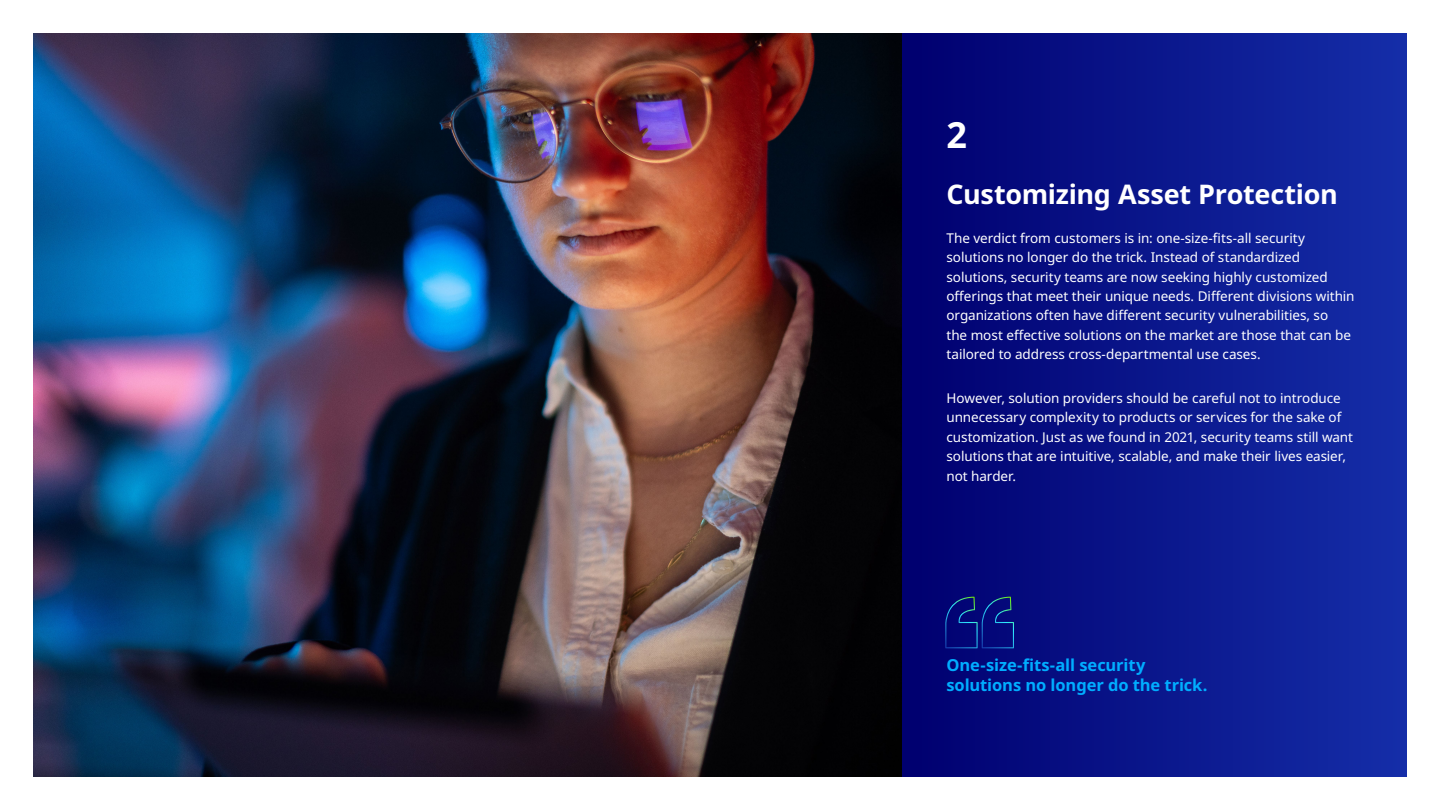
<style>
.page{position:relative;width:1440px;height:810px;background:#fff}
.page>*{position:absolute;margin:0;border:0;box-sizing:border-box;transform-origin:0 0}
.t1{font:700 36px "Noto Sans";color:#fff}
.t2{font:700 27px "Noto Sans";letter-spacing:-.01em;color:#fff}
.t3{font:700 16.5px/19.8px "Noto Sans";letter-spacing:-.005em;color:#00adff}
.t4{font:13.5px/19.5px "Noto Sans";letter-spacing:-.005em;color:#fff}
</style>
<div class="page">
<div style="left:902px;top:34px;width:504px;height:742px;background:linear-gradient(to right,#00006e,#152ea8)"></div>
<img style="left:34px;top:34px;width:868px;height:742px">
<svg style="left:945px;top:597px;width:69px;height:51px;background:#07187e"></svg>
<h1 class="t1" style="left:946px;top:110px;width:22px">2</h1>
<h2 class="t2" style="left:946px;top:176px;width:393px">Customizing Asset Protection</h2>
<p class="t4" style="left:946px;top:228px;width:410px">The verdict from customers is in: one-size-fits-all security solutions no longer do the trick. Instead of standardized solutions, security teams are now seeking highly customized offerings that meet their unique needs. Different divisions within organizations often have different security vulnerabilities, so<br>the most effective solutions on the market are those that can be tailored to address cross-departmental use cases.</p>
<p class="t4" style="left:946px;top:388px;width:408px">However, solution providers should be careful not to introduce unnecessary complexity to products or services for the sake of customization. Just as we found in 2021, security teams still want solutions that are intuitive, scalable, and make their lives easier, not harder.</p>
<p class="t3" style="left:946px;top:655px;width:262px">One-size-fits-all security solutions no longer do the trick.</p>
</div>
